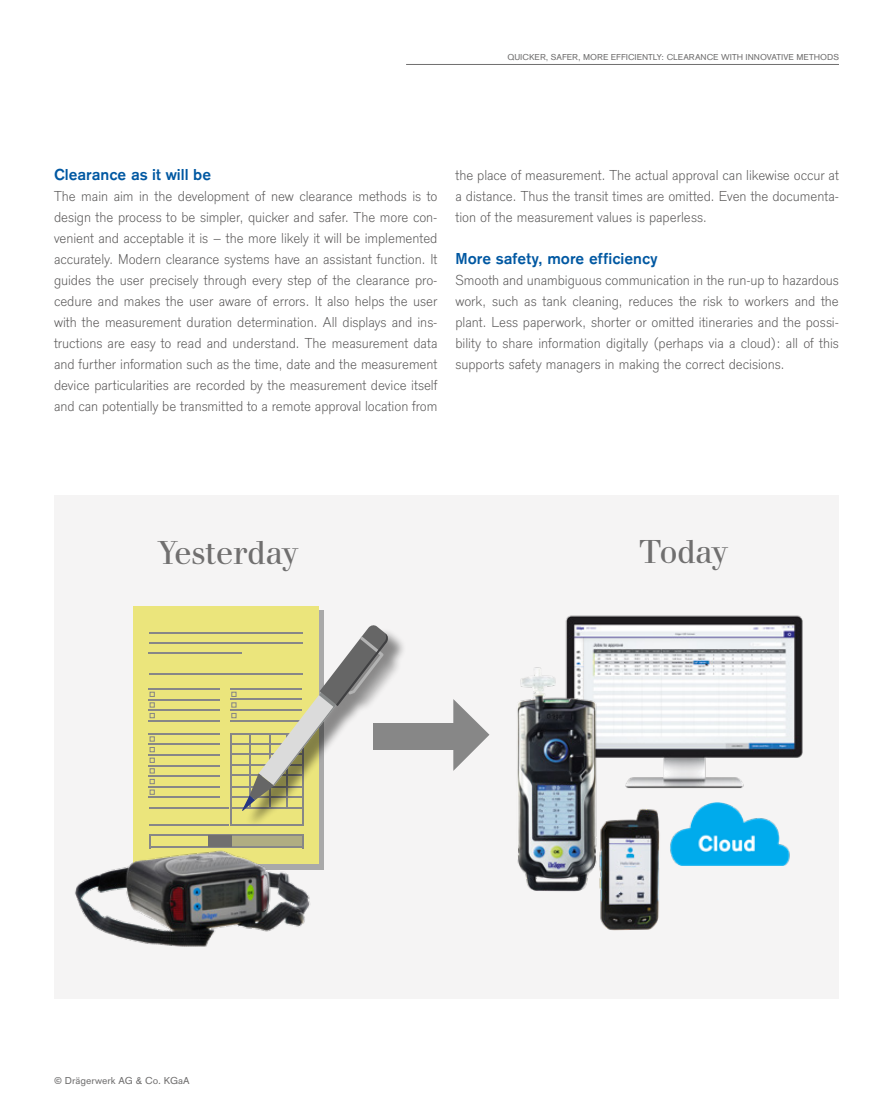
<style>
.page{position:relative;width:893px;height:1106px;background:#fff}
.page>*{position:absolute;margin:0;border:0;box-sizing:border-box;transform-origin:0 0}
.t1{font:34.5px "Draeger Walbaum";letter-spacing:-.005em;color:#706f6f}
.t2{font:700 16.5px "Draeger Sans";color:#0058a2}
.t3{font:300 15px/21px "Draeger Sans";letter-spacing:-.005em;color:#555454;text-align:justify}
.t4{font:10.5px "Draeger Sans";color:#706f6f}
.t5{font:9px "Draeger Sans";color:#706f6f}
</style>
<div class="page">
<hr style="left:406px;top:64px;width:433px;height:1px;background:#706f6f">
<div style="left:54px;top:495px;width:785px;height:503px;background:#f5f4f4"></div>
<div style="left:134px;top:606px;width:185px;height:257px;background:#ebe57c"></div>
<hr style="left:149px;top:632px;width:153px;height:1px;background:#878787">
<hr style="left:149px;top:642px;width:153px;height:2px;background:#878787">
<hr style="left:149px;top:652px;width:93px;height:1px;background:#878787">
<hr style="left:149px;top:673px;width:153px;height:2px;background:#878787">
<hr style="left:231px;top:688px;width:71px;height:1px;background:#878787">
<hr style="left:231px;top:698px;width:71px;height:2px;background:#878787">
<hr style="left:231px;top:709px;width:71px;height:2px;background:#878787">
<hr style="left:231px;top:720px;width:71px;height:1px;background:#878787">
<hr style="left:149px;top:688px;width:71px;height:1px;background:#878787">
<hr style="left:149px;top:699px;width:71px;height:1px;background:#878787">
<hr style="left:149px;top:709px;width:71px;height:2px;background:#878787">
<hr style="left:149px;top:720px;width:71px;height:1px;background:#878787">
<hr style="left:149px;top:733px;width:71px;height:1px;background:#878787">
<hr style="left:149px;top:743px;width:71px;height:2px;background:#878787">
<hr style="left:149px;top:754px;width:71px;height:1px;background:#878787">
<hr style="left:232px;top:733px;width:71px;height:1px;background:#878787">
<hr style="left:232px;top:743px;width:71px;height:2px;background:#878787">
<hr style="left:232px;top:753px;width:71px;height:1px;background:#878787">
<hr style="left:232px;top:763px;width:71px;height:2px;background:#878787">
<hr style="left:231px;top:733px;width:1px;height:93px;background:#878787">
<hr style="left:232px;top:774px;width:71px;height:2px;background:#878787">
<hr style="left:232px;top:786px;width:71px;height:1px;background:#878787">
<hr style="left:232px;top:796px;width:71px;height:2px;background:#878787">
<div style="left:245px;top:628px;width:161px;height:200px;background:#000;opacity:.44"></div>
<svg style="left:242px;top:624px;width:147px;height:187px"></svg>
<svg style="left:150px;top:692px;width:5px;height:15px"></svg>
<svg style="left:150px;top:713px;width:5px;height:5px"></svg>
<svg style="left:231px;top:692px;width:5px;height:15px"></svg>
<svg style="left:231px;top:713px;width:5px;height:5px"></svg>
<svg style="left:150px;top:736px;width:5px;height:5px"></svg>
<svg style="left:150px;top:747px;width:5px;height:15px"></svg>
<hr style="left:149px;top:765px;width:71px;height:1px;background:#878787">
<hr style="left:149px;top:775px;width:71px;height:2px;background:#878787">
<hr style="left:149px;top:786px;width:71px;height:1px;background:#878787">
<hr style="left:149px;top:796px;width:71px;height:2px;background:#878787">
<svg style="left:150px;top:768px;width:5px;height:5px"></svg>
<svg style="left:150px;top:779px;width:5px;height:15px"></svg>
<div style="left:373px;top:723px;width:83px;height:27px;background:#878787"></div>
<svg style="left:453px;top:699px;width:18px;height:72px"></svg>
<img style="left:75px;top:798px;width:271px;height:149px">
<img style="left:565px;top:615px;width:238px;height:174px">
<img style="left:471px;top:650px;width:160px;height:242px">
<img style="left:582px;top:790px;width:103px;height:141px">
<img style="left:668px;top:802px;width:122px;height:63px">
<p class="t5" style="left:507px;top:51px;width:333px">QUICKER, SAFER, MORE EFFICIENTLY: CLEARANCE WITH INNOVATIVE METHODS</p>
<p class="t2" style="left:54px;top:163px;width:159px">Clearance as it will be</p>
<p class="t3" style="left:54px;top:185px;width:385px">The main aim in the development of new clearance methods is to design the process to be simpler, quicker and safer. The more con&shy;venient and acceptable it is – the more likely it will be implemented accurately. Modern clearance systems have an assistant function. It guides the user precisely through every step of the clearance pro&shy;cedure and makes the user aware of errors. It also helps the user with the measurement duration determination. All displays and ins&shy;tructions are easy to read and understand. The measurement data and further information such as the time, date and the measurement device particularities are recorded by the measurement device itself and can potentially be transmitted to a remote approval location from</p>
<p class="t3" style="left:455px;top:164px;width:385px">the place of measurement. The actual approval can likewise occur at a distance. Thus the transit times are omitted. Even the documenta&shy;tion of the measurement values is paperless.</p>
<p class="t2" style="left:455px;top:247px;width:204px">More safety, more efficiency</p>
<p class="t3" style="left:455px;top:269px;width:385px">Smooth and unambiguous communication in the run-up to hazardous work, such as tank cleaning, reduces the risk to workers and the plant. Less paperwork, shorter or omitted itineraries and the possi&shy;bility to share information digitally (perhaps via a cloud): all of this supports safety managers in making the correct decisions.</p>
<h1 class="t1" style="left:159px;top:530px;width:140px">Yesterday</h1>
<h1 class="t1" style="left:640px;top:529px;width:89px">Today</h1>
<p class="t4" style="left:54px;top:1073px;width:137px">© Drägerwerk AG &amp; Co. KGaA</p>
</div>
